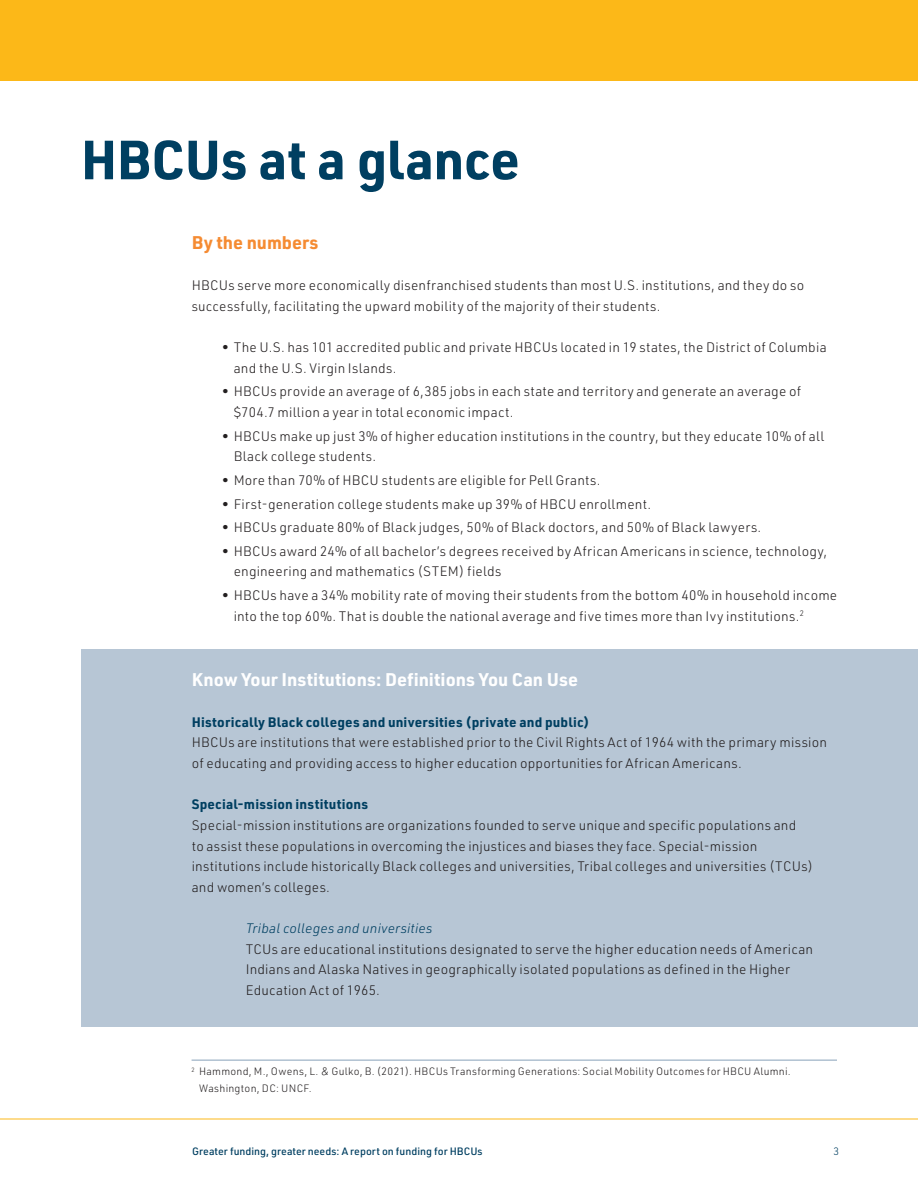
<style>
.page{position:relative;width:918px;height:1188px;background:#fff}
.page>*{position:absolute;margin:0;border:0;box-sizing:border-box;transform-origin:0 0}
.Body_Text{font:700 54px "URWDIN";letter-spacing:-.005em;color:#003f61}
.Body_Text-2{font:700 18px "URWDIN";color:#fff}
.Body_Text-3{font:700 18px "URWDIN";color:#f58b32}
.Body_Text-4{font:300 13.5px/20.7px "URWDIN";letter-spacing:.015em;color:#231f20}
.Body_Text-5{font:700 13.5px "URWDIN";letter-spacing:.02em;color:#003f61}
.Body_Text-6{font:italic 300 13.5px "URWDIN";letter-spacing:.01em;color:#003f61}
.Body_Text-7{font:300 10.5px/16.5px "URWDIN";letter-spacing:.025em;color:#231f20}
.t1{font:500 10.5px "URWDIN";color:#003f61}
.t2{font:300 10.5px "URWDIN";color:#003f61}
</style>
<div class="page">
<hr style="left:0;top:1119px;width:918px;height:1px;background:#fcb818">
<div style="left:81px;top:650px;width:837px;height:378px;background:#b7c6d5"></div>
<div style="left:0;top:0;width:918px;height:81px;background:#fcb818"></div>
<hr style="left:192px;top:1060px;width:645px;height:1px;background:#87a1ba">
<p class="Body_Text" style="left:81px;top:123px;width:441px">HBCUs at a glance</p>
<p class="Body_Text-3" style="left:192px;top:230px;width:128px">By the numbers</p>
<p class="Body_Text-4" style="left:192px;top:275px;width:614px">HBCUs serve more economically disenfranchised students than most U.S. institutions, and they do so successfully, facilitating the upward mobility of the majority of their students.</p>
<p class="Body_Text-4" style="left:234px;top:337px;width:595px;text-indent:-12px">• The U.S. has 101 accredited public and private HBCUs located in 19 states, the District of Columbia and the U.S. Virgin Islands.</p>
<p class="Body_Text-4" style="left:234px;top:381px;width:569px;text-indent:-12px">• HBCUs provide an average of 6,385 jobs in each state and territory and generate an average of $704.7 million a year in total economic impact.</p>
<p class="Body_Text-4" style="left:234px;top:425px;width:592px;text-indent:-12px">• HBCUs make up just 3% of higher education institutions in the country, but they educate 10% of all<br>Black college students.</p>
<p class="Body_Text-4" style="left:222px;top:469px;width:380px">• More than 70% of HBCU students are eligible for Pell Grants.</p>
<p class="Body_Text-4" style="left:222px;top:493px;width:431px">• First-generation college students make up 39% of HBCU enrollment.</p>
<p class="Body_Text-4" style="left:222px;top:517px;width:541px">• HBCUs graduate 80% of Black judges, 50% of Black doctors, and 50% of Black lawyers.</p>
<p class="Body_Text-4" style="left:234px;top:540px;width:595px;text-indent:-12px">• HBCUs award 24% of all bachelor’s degrees received by African Americans in science, technology, engineering and mathematics (STEM) fields</p>
<p class="Body_Text-4" style="left:234px;top:585px;width:605px;text-indent:-12px">• HBCUs have a 34% mobility rate of moving their students from the bottom 40% in household income into the top 60%. That is double the national average and five times more than Ivy institutions.<sup>2</sup></p>
<p class="Body_Text-2" style="left:192px;top:667px;width:388px">Know Your Institutions: Definitions You Can Use</p>
<p class="Body_Text-5" style="left:192px;top:713px;width:399px">Historically Black colleges and universities (private and public)</p>
<p class="Body_Text-4" style="left:192px;top:732px;width:637px">HBCUs are institutions that were established prior to the Civil Rights Act of 1964 with the primary mission of educating and providing access to higher education opportunities for African Americans.</p>
<p class="Body_Text-5" style="left:192px;top:795px;width:178px">Special-mission institutions</p>
<p class="Body_Text-4" style="left:192px;top:814px;width:623px">Special-mission institutions are organizations founded to serve unique and specific populations and<br>to assist these populations in overcoming the injustices and biases they face. Special-mission institutions include historically Black colleges and universities, Tribal colleges and universities (TCUs) and women’s colleges.</p>
<p class="Body_Text-6" style="left:246px;top:920px;width:188px">Tribal colleges and universities</p>
<p class="Body_Text-4" style="left:246px;top:938px;width:569px">TCUs are educational institutions designated to serve the higher education needs of American<br>Indians and Alaska Natives in geographically isolated populations as defined in the Higher<br>Education Act of 1965.</p>
<p class="Body_Text-7" style="left:199px;top:1063px;width:593px;text-indent:-8px"><sup>2</sup> Hammond, M., Owens, L. &amp; Gulko, B. (2021). HBCUs Transforming Generations: Social Mobility Outcomes for HBCU Alumni.<br>Washington, DC: UNCF.</p>
<p class="t1" style="left:192px;top:1144px;width:292px">Greater funding, greater needs: A report on funding for HBCUs</p>
<p class="t2" style="left:833px;top:1144px;width:7px">3</p>
</div>
